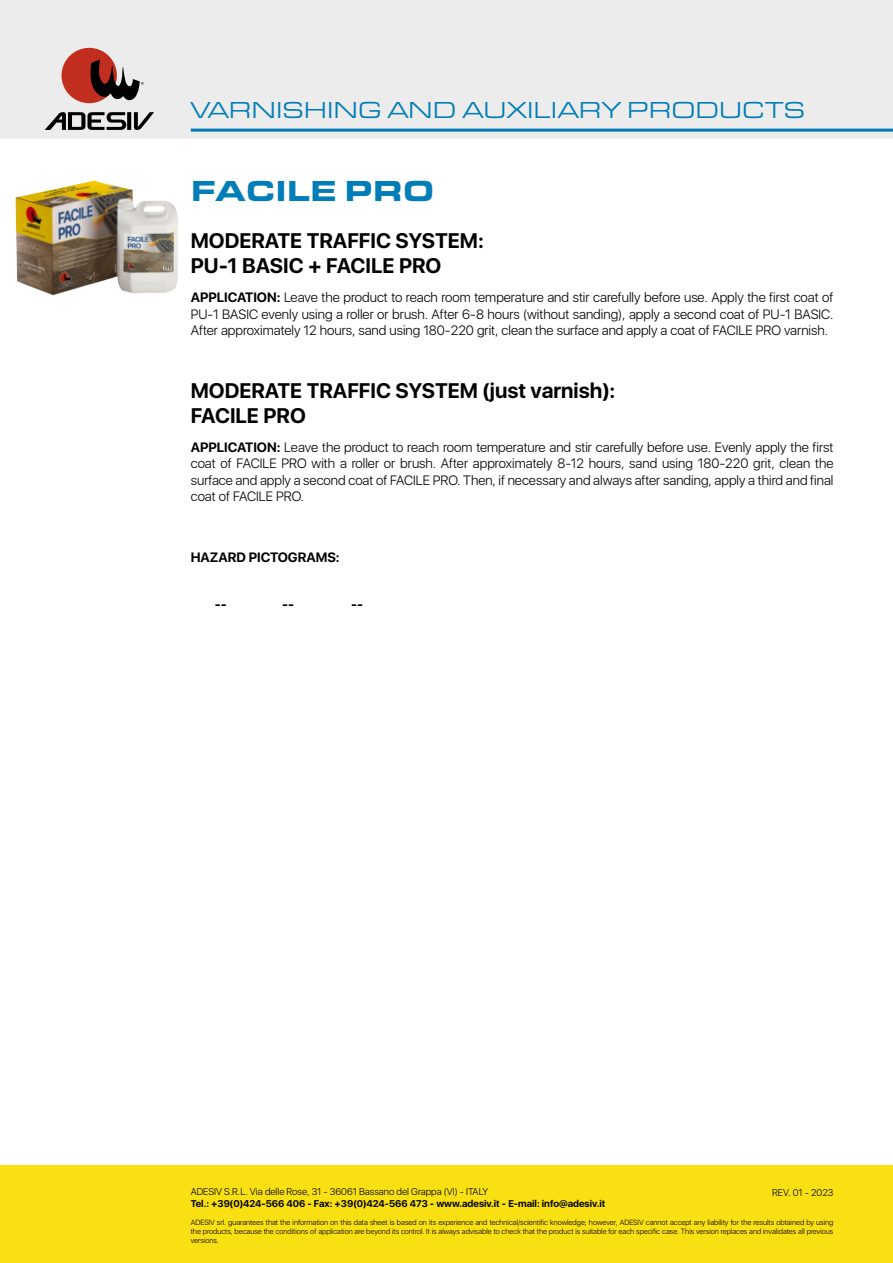
<style>
.page{position:relative;width:893px;height:1263px;background:#fff}
.page>*{position:absolute;margin:0;border:0;box-sizing:border-box;transform-origin:0 0}
.t1{font:900 30px "Eurostile Ext";color:#017db7}
.t2{font:24px "Eurostile Ext";color:#017db7}
.t3{font:700 21px/25.2px "SFUI Display";color:#010101}
.t4{font:300 13.5px/16.2px "SFUI Display";color:#010101;text-align:justify}
.t5{font:700 13.5px "SFUI Display";color:#010101}
.t6{font:700 9.75px "SFUI Display";color:#010101}
.t7{font:300 9.75px "SFUI Display";color:#010101}
.t8{font:300 7.5px/9px "SFUI Display";color:#010101;text-align:justify}
.s1{font-weight:700}
</style>
<div class="page">
<div style="left:0;top:0;width:893px;height:139px;background:#ececec"></div>
<div style="left:0;top:1165px;width:893px;height:98px;background:#f9e013"></div>
<div style="left:62px;top:48px;width:55px;height:55px;background:#c12d1e;border-radius:50%"></div>
<svg style="left:90px;top:59px;width:54px;height:41px"></svg>
<svg style="left:45px;top:112px;width:109px;height:18px"></svg>
<hr style="left:191px;top:129px;width:702px;height:3px;background:#017db7">
<img style="left:16px;top:180px;width:162px;height:115px">
<h2 class="t2" style="left:191px;top:93px;width:616px">VARNISHING AND AUXILIARY PRODUCTS</h2>
<h1 class="t1" style="left:191px;top:169px;width:245px">FACILE PRO</h1>
<h3 class="t3" style="left:191px;top:228px;width:295px">MODERATE TRAFFIC SYSTEM:<br>PU-1 BASIC + FACILE PRO</h3>
<p class="t4" style="left:191px;top:290px;width:644px"><span class="s1">APPLICATION:</span> Leave the product to reach room temperature and stir carefully before use. Apply the first coat of PU-1 BASIC evenly using a roller or brush. After 6-8 hours (without sanding), apply a second coat of PU-1 BASIC.<br>After approximately 12 hours, sand using 180-220 grit, clean the surface and apply a coat of FACILE PRO varnish.</p>
<h3 class="t3" style="left:191px;top:378px;width:426px">MODERATE TRAFFIC SYSTEM (just varnish):<br>FACILE PRO</h3>
<p class="t4" style="left:191px;top:440px;width:644px"><span class="s1">APPLICATION:</span> Leave the product to reach room temperature and stir carefully before use. Evenly apply the first coat of FACILE PRO with a roller or brush. After approximately 8-12 hours, sand using 180-220 grit, clean the surface and apply a second coat of FACILE PRO. Then, if necessary and always after sanding, apply a third and final coat of FACILE PRO.</p>
<p class="t5" style="left:191px;top:549px;width:150px">HAZARD PICTOGRAMS:</p>
<p class="t5" style="left:215px;top:596px;width:13px">--</p>
<p class="t5" style="left:282px;top:596px;width:13px">--</p>
<p class="t5" style="left:351px;top:596px;width:13px">--</p>
<p class="t7" style="left:191px;top:1185px;width:299px">ADESIV S.R.L. Via delle Rose, 31 - 36061 Bassano del Grappa (VI) - ITALY</p>
<p class="t6" style="left:191px;top:1197px;width:416px">Tel.: +39(0)424-566 406 - Fax: +39(0)424-566 473 - www.adesiv.it - E-mail: info@adesiv.it</p>
<p class="t8" style="left:191px;top:1218px;width:644px">ADESIV srl. guarantees that the information on this data sheet is based on its experience and technical/scientific knowledge; however, ADESIV cannot accept any liability for the results obtained by using the products, because the conditions of application are beyond its control. It is always advisable to check that the product is suitable for each specific case. This version replaces and invalidates all previous versions.</p>
<p class="t7" style="left:772px;top:1186px;width:63px">REV. 01 - 2023</p>
</div>
